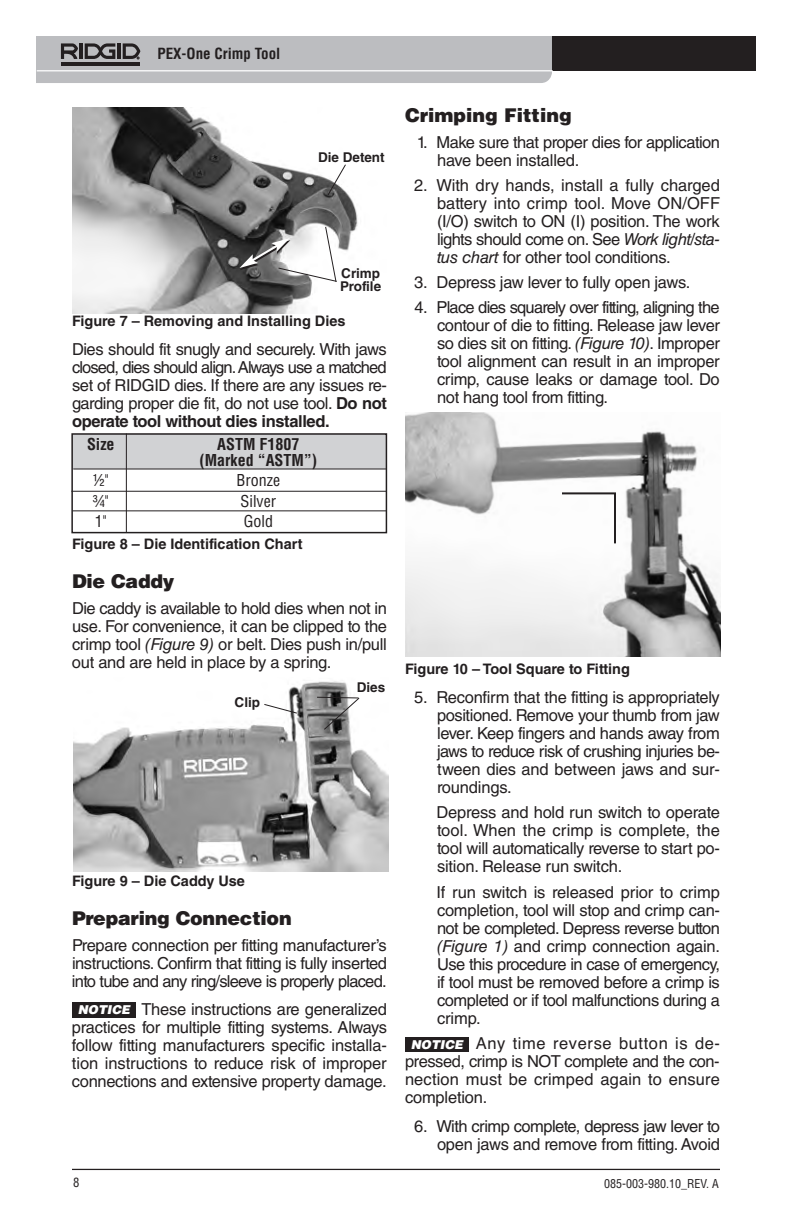
<style>
.page{position:relative;width:792px;height:1224px;background:#fff}
.page>*{position:absolute;margin:0;border:0;box-sizing:border-box;transform-origin:0 0}
.t1{font:900 19px "Helvetica LT Std";letter-spacing:-.015em;color:#231f20}
.t2{font:16.4px/18px "Helvetica LT Std";letter-spacing:-.02em;color:#231f20;text-align:justify}
.t3{font:16.4px/18px "Helvetica";letter-spacing:.01em;color:#231f20;text-align:justify}
.t4{font:700 condensed 16px/16px "Helvetica LT Std";color:#231f20;text-align:center}
.t5{font:condensed 16px "Helvetica LT Std";color:#231f20}
.t6{font:700 condensed 15px "Helvetica LT Std";color:#231f20}
.t7{font:700 14.4px "Helvetica LT Std";color:#231f20}
.t8{font:700 13.6px/13.6px "Helvetica LT Std";color:#231f20}
.t9{font:condensed 12.6px "Helvetica LT Std";color:#231f20}
.t10{font:italic 900 12.2px "Helvetica LT Std";color:#fff}
.t11{font:condensed 12px "Helvetica LT Std";color:#231f20}
.s1{font-weight:700}
.s2{font-style:italic}
</style>
<div class="page">
<div style="left:403px;top:37px;width:353px;height:34px;background:#231f20"></div>
<hr style="left:37px;top:70px;width:516px;height:1px;background:#fff">
<svg style="left:36px;top:36px;width:516px;height:47px;background:#b7b8bb"></svg>
<hr style="left:72px;top:1169px;width:648px;height:1px;background:#231f20">
<img style="left:73px;top:681px;width:316px;height:190px">
<div style="left:72px;top:1003px;width:64px;height:15px;background:#231f20"></div>
<img style="left:405px;top:413px;width:315px;height:244px">
<div style="left:72px;top:434px;width:314px;height:35px;background:#d1d2d4"></div>
<div style="left:71px;top:433px;width:316px;height:100px;border:2px solid #231f20"></div>
<hr style="left:73px;top:469px;width:313px;height:1px;background:#231f20">
<hr style="left:126px;top:434px;width:1px;height:99px;background:#231f20">
<hr style="left:71px;top:491px;width:316px;height:1px;background:#231f20">
<hr style="left:72px;top:510px;width:314px;height:1px;background:#231f20">
<img style="left:72px;top:108px;width:286px;height:205px">
<svg style="left:327px;top:163px;width:20px;height:33px"></svg>
<svg style="left:263px;top:703px;width:35px;height:11px"></svg>
<svg style="left:316px;top:696px;width:44px;height:35px"></svg>
<hr style="left:562px;top:492px;width:52px;height:2px;background:#231f20">
<hr style="left:614px;top:492px;width:2px;height:51px;background:#231f20">
<svg style="left:239px;top:226px;width:99px;height:57px"></svg>
<div style="left:405px;top:1038px;width:64px;height:14px;background:#231f20"></div>
<p class="t6" style="left:157px;top:48px;width:125px">PEX-One Crimp Tool</p>
<p class="t8" style="left:318px;top:151px;width:68px">Die Detent</p>
<p class="t8" style="left:340px;top:268px;width:43px">Crimp<br>Profile</p>
<p class="t7" style="left:72px;top:315px;width:275px">Figure 7 – Removing and Installing Dies</p>
<p class="t2" style="left:72px;top:341px;width:317px">Dies should fit snugly and securely. With jaws closed, dies should align. Always use a matched set of RIDGID dies. If there are any issues re&shy;garding proper die fit, do not use tool. <span class="s1">Do not operate tool without dies installed.</span></p>
<p class="t4" style="left:87px;top:437px;width:29px">Size</p>
<p class="t4" style="left:200px;top:437px;width:119px">ASTM F1807 (Marked “ASTM”)</p>
<p class="t5" style="left:93px;top:474px;width:17px">½"</p>
<p class="t5" style="left:237px;top:474px;width:45px">Bronze</p>
<p class="t5" style="left:93px;top:495px;width:17px">¾"</p>
<p class="t5" style="left:241px;top:495px;width:37px">Silver</p>
<p class="t5" style="left:95px;top:515px;width:13px">1"</p>
<p class="t5" style="left:244px;top:515px;width:31px">Gold</p>
<p class="t7" style="left:72px;top:539px;width:232px">Figure 8 – Die Identification Chart</p>
<p class="t1" style="left:72px;top:575px;width:104px">Die Caddy</p>
<p class="t2" style="left:72px;top:600px;width:317px">Die caddy is available to hold dies when not in use. For convenience, it can be clipped to the crimp tool <span class="s2">(Figure 9)</span> or belt. Dies push in/pull out and are held in place by a spring.</p>
<p class="t8" style="left:235px;top:696px;width:27px">Clip</p>
<p class="t8" style="left:357px;top:682px;width:30px">Dies</p>
<p class="t7" style="left:72px;top:876px;width:175px">Figure 9 – Die Caddy Use</p>
<p class="t1" style="left:72px;top:912px;width:221px">Preparing Connection</p>
<p class="t2" style="left:72px;top:937px;width:317px">Prepare connection per fitting manufacturer’s instructions. Confirm that fitting is fully inserted into tube and any ring/sleeve is properly placed.</p>
<p class="t2" style="left:72px;top:1002px;width:317px;text-indent:70px">These instructions are generalized practices for multiple fitting systems. Always follow fitting manufacturers specific installa&shy;tion instructions to reduce risk of improper connections and extensive property damage.</p>
<p class="t10" style="left:78px;top:1005px;width:54px">NOTICE</p>
<p class="t1" style="left:405px;top:109px;width:168px">Crimping Fitting</p>
<p class="t2" style="left:437px;top:134px;width:285px;text-indent:-20px">1. Make sure that proper dies for application have been installed.</p>
<p class="t2" style="left:437px;top:178px;width:285px;text-indent:-23px">2. With dry hands, install a fully charged bat tery into crimp tool. Move ON/OFF (I/O) switch to ON (I) position. The work lights should come on. See <span class="s2">Work light/sta&shy;tus chart</span> for other tool conditions.</p>
<p class="t2" style="left:414px;top:275px;width:278px">3. Depress jaw lever to fully open jaws.</p>
<p class="t2" style="left:437px;top:300px;width:285px;text-indent:-23px">4. Place dies squarely over fitting, aligning the contour of die to fitting. Release jaw lever so dies sit on fitting. <span class="s2">(Figure 10)</span>. Improper tool alignment can result in an improper crimp, cause leaks or damage tool. Do not hang tool from fitting.</p>
<p class="t7" style="left:405px;top:664px;width:226px">Figure 10 – Tool Square to Fitting</p>
<p class="t2" style="left:437px;top:690px;width:285px;text-indent:-23px">5. Reconfirm that the fitting is appropriately positioned. Remove your thumb from jaw lever. Keep fingers and hands away from jaws to reduce risk of crushing injuries be&shy;tween dies and between jaws and sur&shy;roundings.</p>
<p class="t2" style="left:437px;top:805px;width:285px">Depress and hold run switch to operate tool. When the crimp is complete, the tool will automatically reverse to start po&shy;sition. Release run switch.</p>
<p class="t2" style="left:437px;top:884px;width:285px">If run switch is released prior to crimp completion, tool will stop and crimp can&shy;not be completed. Depress reverse button <span class="s2">(Figure 1)</span> and crimp connection again.<br>Use this procedure in case of emergency, if tool must be removed before a crimp is completed or if tool malfunctions during a crimp.</p>
<p class="t3" style="left:405px;top:1034px;width:317px;text-indent:71px">Any time reverse button is de&shy;pressed, crimp is NOT complete and the con&shy;nection must be crimped again to ensure completion.</p>
<p class="t2" style="left:414px;top:1118px;width:307px;text-align:right">6. With crimp complete, depress jaw lever to open jaws and remove from fitting. Avoid</p>
<p class="t10" style="left:411px;top:1040px;width:54px">NOTICE</p>
<p class="t9" style="left:73px;top:1178px;width:8px">8</p>
<p class="t11" style="left:604px;top:1179px;width:116px">085-003-980.10_REV. A</p>
</div>
